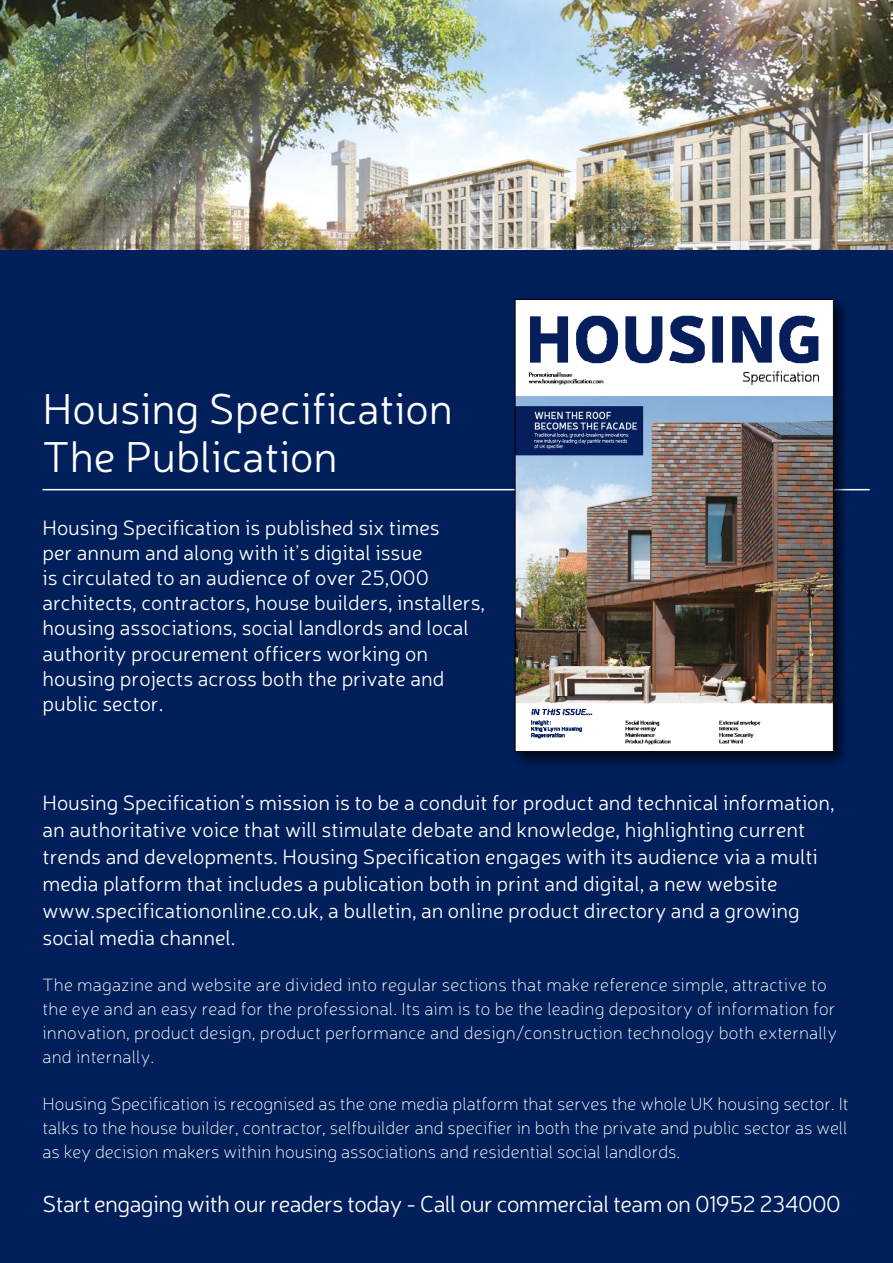
<style>
.page{position:relative;width:893px;height:1263px;background:#fff}
.page>*{position:absolute;margin:0;border:0;box-sizing:border-box;transform-origin:0 0}
.t1{font:300 43.5px/48px "Neris";color:#fff}
.t2{font:300 23.25px "Neris";letter-spacing:-.025em;color:#fff}
.t3{font:300 21px/25.2px "Neris";color:#fff}
.t4{font:100 18px/24px "Neris";letter-spacing:.01em;color:#fff}
</style>
<div class="page">
<img style="left:1px;top:0;width:892px;height:251px">
<div style="left:0;top:251px;width:893px;height:1012px;background:#001f5b"></div>
<hr style="left:43px;top:489px;width:827px;height:1px;background:#fff">
<div style="left:511px;top:295px;width:339px;height:473px;background:#000;opacity:.75"></div>
<img style="left:517px;top:301px;width:315px;height:449px">
<div style="left:515px;top:299px;width:319px;height:453px;border:1px solid #000"></div>
<h1 class="t1" style="left:43px;top:383px;width:412px">Housing Specification<br>The Publication</h1>
<p class="t3" style="left:43px;top:514px;width:444px">Housing Specification is published six times<br>per annum and along with it’s digital issue<br>is circulated to an audience of over 25,000 architects, contractors, house builders, installers, housing associations, social landlords and local authority procurement officers working on housing projects across both the private and public sector.</p>
<p class="t3" style="left:43px;top:788px;width:794px;line-height:27px">Housing Specification’s mission is to be a conduit for product and technical information, an authoritative voice that will stimulate debate and knowledge, highlighting current trends and developments. Housing Specification engages with its audience via a multi media platform that includes a publication both in print and digital, a new website www.specificationonline.co.uk, a bulletin, an online product directory and a growing social media channel.</p>
<p class="t4" style="left:43px;top:973px;width:796px">The magazine and website are divided into regular sections that make reference simple, attractive to the eye and an easy read for the professional. Its aim is to be the leading depository of information for innovation, product design, product performance and design/construction technology both externally and internally.</p>
<p class="t4" style="left:43px;top:1091px;width:808px;text-align:justify">Housing Specification is recognised as the one media platform that serves the whole UK housing sector. It talks to the house builder, contractor, selfbuilder and specifier in both the private and public sector as well as key decision makers within housing associations and residential social landlords.</p>
<p class="t2" style="left:43px;top:1189px;width:800px">Start engaging with our readers today - Call our commercial team on 01952 234000</p>
</div>
